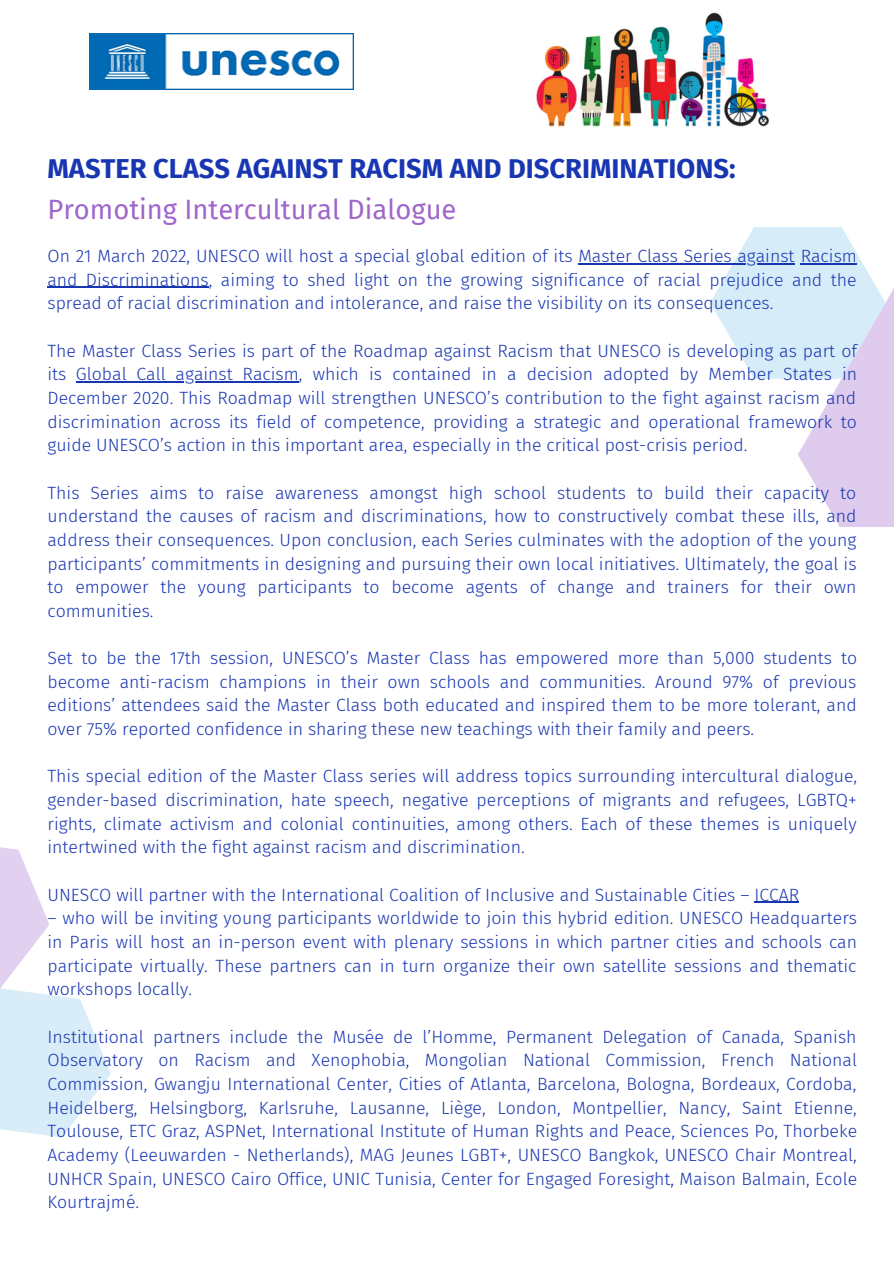
<style>
.page{position:relative;width:894px;height:1264px;background:#fff}
.page>*{position:absolute;margin:0;border:0;box-sizing:border-box;transform-origin:0 0}
.t1{font:700 27.3px "Fira Sans";color:#1836b2}
.t2{font:27.3px "Fira Sans";color:#a066cb}
.t3{font:300 17.7px/23.7px "Fira Sans";color:#1836b2;text-align:justify}
</style>
<div class="page">
<svg style="left:710px;top:227px;width:183px;height:300px"></svg>
<svg style="left:0;top:847px;width:111px;height:290px"></svg>
<hr style="left:578px;top:263px;width:216px;height:1px;background:#1836b2">
<hr style="left:800px;top:263px;width:56px;height:1px;background:#1836b2">
<hr style="left:47px;top:287px;width:153px;height:1px;background:#1836b2">
<hr style="left:76px;top:381px;width:223px;height:1px;background:#1836b2">
<hr style="left:754px;top:901px;width:45px;height:2px;background:#1836b2">
<img style="left:536px;top:12px;width:233px;height:115px">
<img style="left:89px;top:33px;width:264px;height:57px">
<p class="t1" style="left:47px;top:152px;width:689px">MASTER CLASS AGAINST RACISM AND DISCRIMINATIONS:</p>
<p class="t2" style="left:47px;top:194px;width:410px">Promoting Intercultural Dialogue</p>
<p class="t3" style="left:47px;top:244px;width:810px">On 21 March 2022, UNESCO will host a special global edition of its Master Class Series against Racism and Discriminations, aiming to shed light on the growing significance of racial prejudice and the spread of racial discrimination and intolerance, and raise the visibility on its consequences.</p>
<p class="t3" style="left:47px;top:339px;width:811px">The Master Class Series is part of the Roadmap against Racism that UNESCO is developing as part of its Global Call against Racism, which is contained in a decision adopted by Member States in December 2020. This Roadmap will strengthen UNESCO’s contribution to the fight against racism and discrimination across its field of competence, providing a strategic and operational framework to guide UNESCO’s action in this important area, especially in the critical post-crisis period.</p>
<p class="t3" style="left:47px;top:481px;width:810px">This Series aims to raise awareness amongst high school students to build their capacity to understand the causes of racism and discriminations, how to constructively combat these ills, and address their consequences. Upon conclusion, each Series culminates with the adoption of the young participants’ commitments in designing and pursuing their own local initiatives. Ultimately, the goal is to empower the young participants to become agents of change and trainers for their own communities.</p>
<p class="t3" style="left:47px;top:646px;width:811px">Set to be the 17th session, UNESCO’s Master Class has empowered more than 5,000 students to become anti-racism champions in their own schools and communities. Around 97% of previous editions’ attendees said the Master Class both educated and inspired them to be more tolerant, and over 75% reported confidence in sharing these new teachings with their family and peers.</p>
<p class="t3" style="left:47px;top:764px;width:811px">This special edition of the Master Class series will address topics surrounding intercultural dialogue, gender-based discrimination, hate speech, negative perceptions of migrants and refugees, LGBTQ+ rights, climate activism and colonial continuities, among others. Each of these themes is uniquely intertwined with the fight against racism and discrimination.</p>
<p class="t3" style="left:47px;top:882px;width:753px">UNESCO will partner with the International Coalition of Inclusive and Sustainable Cities – ICCAR</p>
<p class="t3" style="left:47px;top:906px;width:810px">– who will be inviting young participants worldwide to join this hybrid edition. UNESCO Headquarters in Paris will host an in-person event with plenary sessions in which partner cities and schools can participate virtually. These partners can in turn organize their own satellite sessions and thematic workshops locally.</p>
<p class="t3" style="left:47px;top:1024px;width:811px">Institutional partners include the Musée de l’Homme, Permanent Delegation of Canada, Spanish Observatory on Racism and Xenophobia, Mongolian National Commission, French National Commission, Gwangju International Center, Cities of Atlanta, Barcelona, Bologna, Bordeaux, Cordoba, Heidelberg, Helsingborg, Karlsruhe, Lausanne, Liège, London, Montpellier, Nancy, Saint Etienne, Toulouse, ETC Graz, ASPNet, International Institute of Human Rights and Peace, Sciences Po, Thorbeke Academy (Leeuwarden - Netherlands), MAG Jeunes LGBT+, UNESCO Bangkok, UNESCO Chair Montreal, UNHCR Spain, UNESCO Cairo Office, UNIC Tunisia, Center for Engaged Foresight, Maison Balmain, Ecole Kourtrajmé.</p>
</div>
